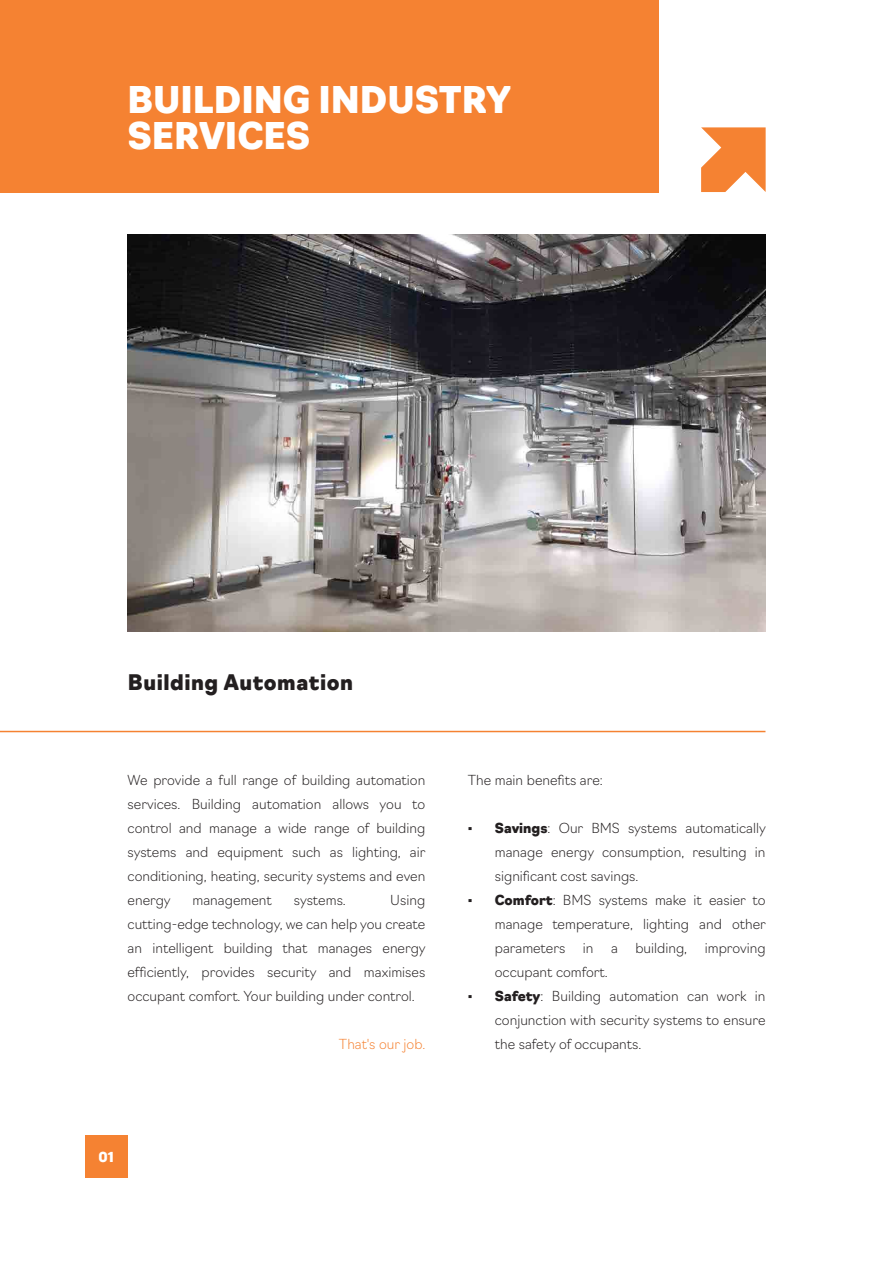
<style>
.page{position:relative;width:893px;height:1263px;background:#fff}
.page>*{position:absolute;margin:0;border:0;box-sizing:border-box;transform-origin:0 0}
.t1{font:900 36px/36px "Navigo";color:#fff}
.t2{font:900 21px "Navigo";letter-spacing:.025em;color:#231f20}
.t3{font:200 13.5px/24px "Navigo";color:#231f20;text-align:justify}
.t4{font:200 13.5px "Navigo";color:#f58232}
.t5{font:900 13.5px "Navigo";color:#fff}
.s1{font-family:"Times New Roman";font-weight:400}
.s2{font-weight:900}
</style>
<div class="page">
<div style="left:0;top:0;width:658px;height:192px;background:#f58232"></div>
<img style="left:128px;top:234px;width:637px;height:397px">
<svg style="left:701px;top:127px;width:65px;height:65px"></svg>
<hr style="left:0;top:731px;width:765px;height:1px;background:#f58232">
<div style="left:85px;top:1135px;width:43px;height:43px;background:#f58232"></div>
<h1 class="t1" style="left:127px;top:79px;width:385px">BUILDING INDUSTRY<br>SERVICES</h1>
<h2 class="t2" style="left:128px;top:666px;width:227px">Building Automation</h2>
<p class="t3" style="left:128px;top:767px;width:299px">We provide a full range of building automation services. Building automation allows you to control and manage a wide range of building systems and equipment such as lighting, air conditioning, heating, security systems and even energy</p>
<p class="t3" style="left:128px;top:887px;width:300px;text-indent:263px">Using cutting-edge technology, we can help you create an intelligent building that manages energy efficiently, provides security and maximises occupant comfort. Your building under control.</p>
<p class="t4" style="left:339px;top:1033px;width:88px">That's our job.</p>
<p class="t3" style="left:192px;top:887px;width:81px">management</p>
<p class="t3" style="left:294px;top:887px;width:54px">systems.</p>
<p class="t5" style="left:99px;top:1146px;width:17px">01</p>
<p class="t3" style="left:468px;top:767px;width:136px">The main benefits are:</p>
<p class="t3" style="left:495px;top:815px;width:273px;text-indent:-27px"><span class="s1">▪</span> <span class="s2">Savings</span>: Our BMS systems automatically manage energy consumption, resulting in significant cost savings.</p>
<p class="t3" style="left:495px;top:887px;width:272px;text-indent:-27px"><span class="s1">▪</span> <span class="s2">Comfort</span>: BMS systems make it easier to manage temperature, lighting and other parameters</p>
<p class="t3" style="left:583px;top:935px;width:12px">in</p>
<p class="t3" style="left:611px;top:935px;width:8px">a</p>
<p class="t3" style="left:635px;top:935px;width:53px">building,</p>
<p class="t3" style="left:705px;top:935px;width:62px">improving</p>
<p class="t3" style="left:495px;top:959px;width:115px">occupant comfort.</p>
<p class="t3" style="left:495px;top:983px;width:272px;text-indent:-27px"><span class="s1">▪</span> <span class="s2">Safety</span>: Building automation can work in conjunction with security systems to ensure the safety of occupants.</p>
</div>
